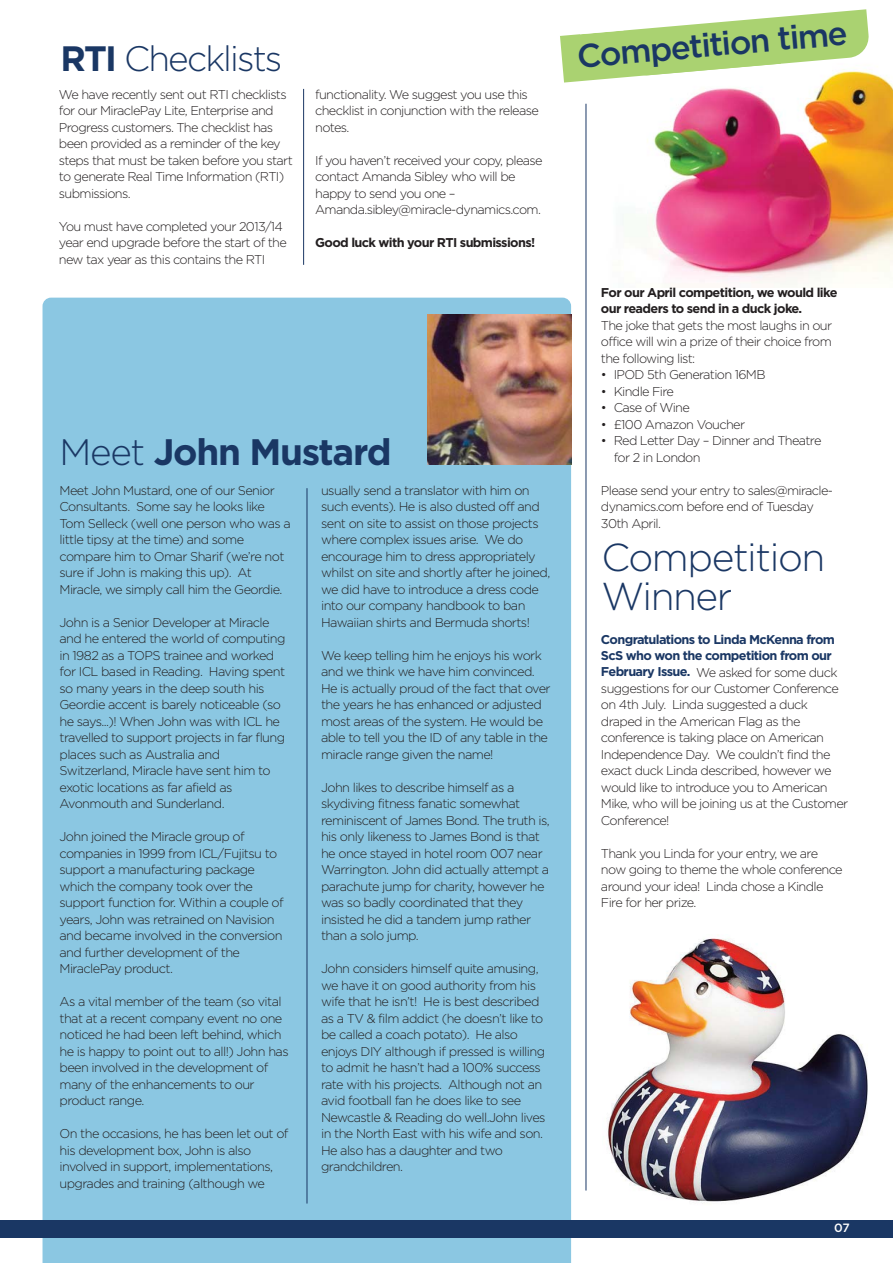
<style>
.page{position:relative;width:893px;height:1263px;background:#fff}
.page>*{position:absolute;margin:0;border:0;box-sizing:border-box;transform-origin:0 0}
.t1{font:300 38.85px/38.8px "Gotham";letter-spacing:-.035em;color:#1a3764}
.t2{font:700 36.9px "Gotham";letter-spacing:-.035em;color:#1a3764}
.t3{font:300 35.25px "Gotham";letter-spacing:-.05em;color:#1a3764}
.t4{font:500 33px "Gotham";color:#1a3764}
.t5{font:300 12.75px/16.5px "Gotham";letter-spacing:-.045em;color:#231f20}
.t6{font:700 12.75px/16.5px "Gotham";letter-spacing:-.05em;color:#231f20}
.t7{font:500 12px "Gotham";color:#fff}
.s1{font-weight:700}
.s2{font-weight:300}
.s3{font-weight:700;color:#1a3764}
</style>
<div class="page">
<div style="left:43px;top:298px;width:528px;height:965px;background:#8bc7e2"></div>
<img style="left:607px;top:938px;width:261px;height:264px">
<img style="left:585px;top:75px;width:307px;height:213px">
<div style="left:0;top:1220px;width:892px;height:17px;background:#1a3764"></div>
<hr style="left:586px;top:104px;width:1px;height:1087px;background:#1a3764">
<svg style="left:560px;top:9px;width:322px;height:74px"></svg>
<img style="left:427px;top:315px;width:144px;height:149px">
<hr style="left:307px;top:488px;width:1px;height:716px;background:#1a3764">
<hr style="left:303px;top:89px;width:1px;height:176px;background:#1a3764">
<h3 class="t3" style="left:60px;top:45px;width:224px"><span class="s1">RTI</span> Checklists</h3>
<p class="t5" style="left:59px;top:87px;width:235px">We have recently sent out RTI checklists for our MiraclePay Lite, Enterprise and Progress customers. The checklist has been provided as a reminder of the key steps that must be taken before you start to generate Real Time Information (RTI) submissions.</p>
<p class="t5" style="left:59px;top:219px;width:229px">You must have completed your 2013/14 year end upgrade before the start of the new tax year as this contains the RTI</p>
<p class="t5" style="left:315px;top:87px;width:225px">functionality. We suggest you use this checklist in conjunction with the release notes.</p>
<p class="t5" style="left:315px;top:153px;width:229px">If you haven’t received your copy, please contact Amanda Sibley who will be happy to send you one – Amanda.sibley@miracle-dynamics.com.</p>
<p class="t6" style="left:315px;top:236px;width:222px">Good luck with your RTI submissions!</p>
<h2 class="t2" style="left:60px;top:438px;width:333px"><span class="s2">Meet</span> John Mustard</h2>
<p class="t5" style="left:60px;top:483px;width:233px">Meet John Mustard, one of our Senior Consultants. Some say he looks like Tom Selleck (well one person who was a little tipsy at the time) and some compare him to Omar Sharif (we’re not sure if John is making this up). At Miracle, we simply call him the Geordie.</p>
<p class="t5" style="left:60px;top:615px;width:227px">John is a Senior Developer at Miracle and he entered the world of computing in 1982 as a TOPS trainee and worked for ICL based in Reading. Having spent so many years in the deep south his Geordie accent is barely noticeable (so he says...)! When John was with ICL he travelled to support projects in far flung places such as Australia and Switzerland, Miracle have sent him to exotic locations as far afield as Avonmouth and Sunderland.</p>
<p class="t5" style="left:60px;top:830px;width:226px">John joined the Miracle group of companies in 1999 from ICL/Fujitsu to support a manufacturing package which the company took over the support function for. Within a couple of years, John was retrained on Navision and became involved in the conversion and further development of the MiraclePay product.</p>
<p class="t5" style="left:60px;top:995px;width:231px">As a vital member of the team (so vital that at a recent company event no one noticed he had been left behind, which he is happy to point out to all!) John has been involved in the development of many of the enhancements to our product range.</p>
<p class="t5" style="left:60px;top:1127px;width:231px">On the occasions, he has been let out of his development box, John is also involved in support, implementations, upgrades and training (although we</p>
<p class="t5" style="left:321px;top:483px;width:231px">usually send a translator with him on such events). He is also dusted off and sent on site to assist on those projects where complex issues arise. We do encourage him to dress appropriately whilst on site and shortly after he joined, we did have to introduce a dress code into our company handbook to ban Hawaiian shirts and Bermuda shorts!</p>
<p class="t5" style="left:321px;top:648px;width:231px">We keep telling him he enjoys his work and we think we have him convinced.<br>He is actually proud of the fact that over the years he has enhanced or adjusted most areas of the system. He would be able to tell you the ID of any table in the miracle range given the name!</p>
<p class="t5" style="left:321px;top:780px;width:230px">John likes to describe himself as a skydiving fitness fanatic somewhat reminiscent of James Bond. The truth is, his only likeness to James Bond is that he once stayed in hotel room 007 near Warrington. John did actually attempt a parachute jump for charity, however he was so badly coordinated that they insisted he did a tandem jump rather than a solo jump.</p>
<p class="t5" style="left:321px;top:962px;width:226px">John considers himself quite amusing, we have it on good authority from his wife that he isn’t! He is best described as a TV &amp; film addict (he doesn’t like to be called a coach potato). He also enjoys DIY although if pressed is willing to admit he hasn’t had a 100% success rate with his projects. Although not an avid football fan he does like to see Newcastle &amp; Reading do well.John lives in the North East with his wife and son.<br>He also has a daughter and two grandchildren.</p>
<h3 class="t4" style="left:576px;top:44px;width:273px;rotate:-5deg">Competition time</h3>
<p class="t6" style="left:601px;top:285px;width:238px">For our April competition, we would like our readers to send in a duck joke.</p>
<p class="t5" style="left:601px;top:318px;width:233px;text-align:justify">The joke that gets the most laughs in our office will win a prize of their choice from the following list:</p>
<p class="t5" style="left:601px;top:368px;width:166px">• IPOD 5th Generation 16MB</p>
<p class="t5" style="left:601px;top:384px;width:75px">• Kindle Fire</p>
<p class="t5" style="left:601px;top:401px;width:90px">• Case of Wine</p>
<p class="t5" style="left:601px;top:417px;width:146px">• £100 Amazon Voucher</p>
<p class="t5" style="left:614px;top:434px;width:209px;text-indent:-13px">• Red Letter Day – Dinner and Theatre for 2 in London</p>
<p class="t5" style="left:601px;top:483px;width:234px">Please send your entry to sales@miracle&shy;dynamics.com before end of Tuesday<br>30th April.</p>
<h1 class="t1" style="left:601px;top:541px;width:225px">Competition<br>Winner</h1>
<p class="t5" style="left:601px;top:632px;width:249px"><span class="s3">Congratulations to Linda McKenna from ScS who won the competition from our February Issue.</span> We asked for some duck suggestions for our Customer Conference on 4th July. Linda suggested a duck draped in the American Flag as the conference is taking place on American Independence Day. We couldn’t find the exact duck Linda described, however we would like to introduce you to American Mike, who will be joining us at the Customer Conference!</p>
<p class="t5" style="left:601px;top:846px;width:243px">Thank you Linda for your entry, we are now going to theme the whole conference around your idea! Linda chose a Kindle Fire for her prize.</p>
<p class="t7" style="left:834px;top:1224px;width:17px">07</p>
</div>
